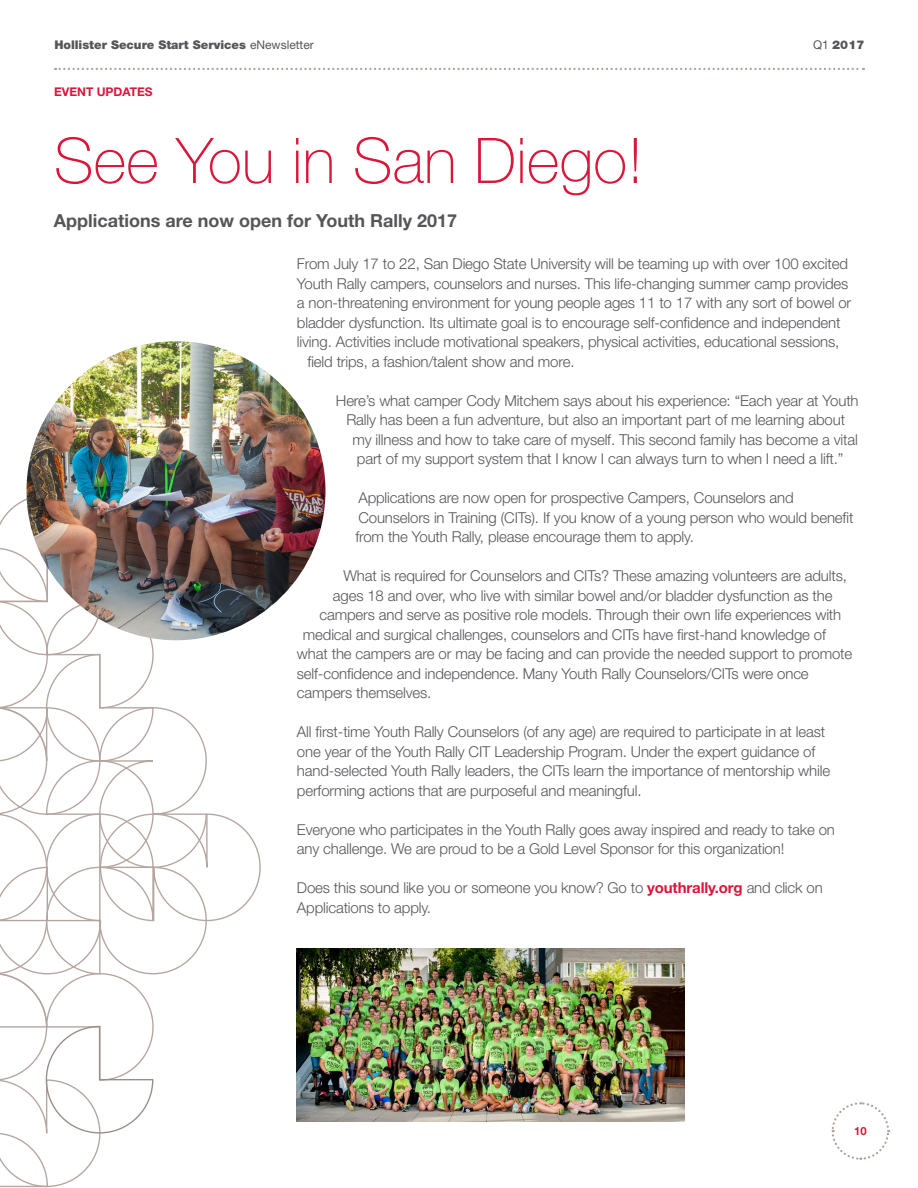
<style>
.page{position:relative;width:918px;height:1188px;background:#fff}
.page>*{position:absolute;margin:0;border:0;box-sizing:border-box;transform-origin:0 0}
.t1{font:100 63px "Helvetica Neue LT Std";color:#db163b}
.t2{font:700 18px "Helvetica Neue LT Std";color:#55565a}
.t3{font:300 15px/19.5px "Helvetica Neue LT Std";letter-spacing:-.01em;color:#55565a}
.t4{font:900 12px "Helvetica Neue LT Std";color:#55565a}
.t5{font:700 12px "Helvetica Neue LT Std";color:#db163b}
.t6{font:700 11.25px "Helvetica Neue LT Std";color:#db163b}
.s1{font-weight:400}
.s2{font-weight:700;color:#db163b}
</style>
<div class="page">
<svg style="left:831px;top:1102px;width:59px;height:58px"></svg>
<svg style="left:55px;top:68px;width:809px;height:2px"></svg>
<svg style="left:0;top:499px;width:261px;height:689px"></svg>
<img style="left:26px;top:341px;width:300px;height:299px;border-radius:149px">
<img style="left:297px;top:948px;width:388px;height:174px">
<p class="t4" style="left:54px;top:38px;width:261px">Hollister Secure Start Services <span class="s1">eNewsletter</span></p>
<p class="t4" style="left:813px;top:38px;width:53px"><span class="s1">Q1</span> 2017</p>
<p class="t5" style="left:54px;top:84px;width:100px">EVENT UPDATES</p>
<h1 class="t1" style="left:54px;top:125px;width:591px">See You in San Diego!</h1>
<p class="t2" style="left:54px;top:210px;width:405px">Applications are now open for Youth Rally 2017</p>
<p class="t3" style="left:297px;top:254px;width:553px">From July 17 to 22, San Diego State University will be teaming up with over 100 excited</p>
<p class="t3" style="left:297px;top:273px;width:553px">Youth Rally campers, counselors and nurses. This life-changing summer camp provides</p>
<p class="t3" style="left:297px;top:293px;width:556px">a non-threatening environment for young people ages 11 to 17 with any sort of bowel or</p>
<p class="t3" style="left:297px;top:312px;width:545px">bladder dysfunction. Its ultimate goal is to encourage self-confidence and independent</p>
<p class="t3" style="left:297px;top:332px;width:544px">living. Activities include motivational speakers, physical activities, educational sessions,</p>
<p class="t3" style="left:307px;top:351px;width:269px">field trips, a fashion/talent show and more.</p>
<p class="t3" style="left:336px;top:390px;width:524px">Here’s what camper Cody Mitchem says about his experience: “Each year at Youth</p>
<p class="t3" style="left:346px;top:410px;width:500px">Rally has been a fun adventure, but also an important part of me learning about</p>
<p class="t3" style="left:352px;top:429px;width:507px">my illness and how to take care of myself. This second family has become a vital</p>
<p class="t3" style="left:357px;top:449px;width:488px">part of my support system that I know I can always turn to when I need a lift.”</p>
<p class="t3" style="left:355px;top:488px;width:500px">Applications are now open for prospective Campers, Counselors and<br>Counselors in Training (CITs). If you know of a young person who would benefit from the Youth Rally, please encourage them to apply.</p>
<p class="t3" style="left:343px;top:566px;width:505px">What is required for Counselors and CITs? These amazing volunteers are adults,</p>
<p class="t3" style="left:333px;top:585px;width:501px">ages 18 and over, who live with similar bowel and/or bladder dysfunction as the</p>
<p class="t3" style="left:319px;top:605px;width:523px">campers and serve as positive role models. Through their own life experiences with</p>
<p class="t3" style="left:303px;top:624px;width:525px">medical and surgical challenges, counselors and CITs have first-hand knowledge of</p>
<p class="t3" style="left:297px;top:644px;width:557px">what the campers are or may be facing and can provide the needed support to promote</p>
<p class="t3" style="left:297px;top:663px;width:513px">self-confidence and independence. Many Youth Rally Counselors/CITs were once</p>
<p class="t3" style="left:297px;top:683px;width:136px">campers themselves.</p>
<p class="t3" style="left:297px;top:722px;width:535px">All first-time Youth Rally Counselors (of any age) are required to participate in at least one year of the Youth Rally CIT Leadership Program. Under the expert guidance of hand-selected Youth Rally leaders, the CITs learn the importance of mentorship while performing actions that are purposeful and meaningful.</p>
<p class="t3" style="left:297px;top:819px;width:540px">Everyone who participates in the Youth Rally goes away inspired and ready to take on any challenge. We are proud to be a Gold Level Sponsor for this organization!</p>
<p class="t3" style="left:297px;top:878px;width:527px">Does this sound like you or someone you know? Go to <span class="s2">youthrally.org</span> and click on<br>Applications to apply.</p>
<p class="t6" style="left:854px;top:1124px;width:14px">10</p>
</div>
